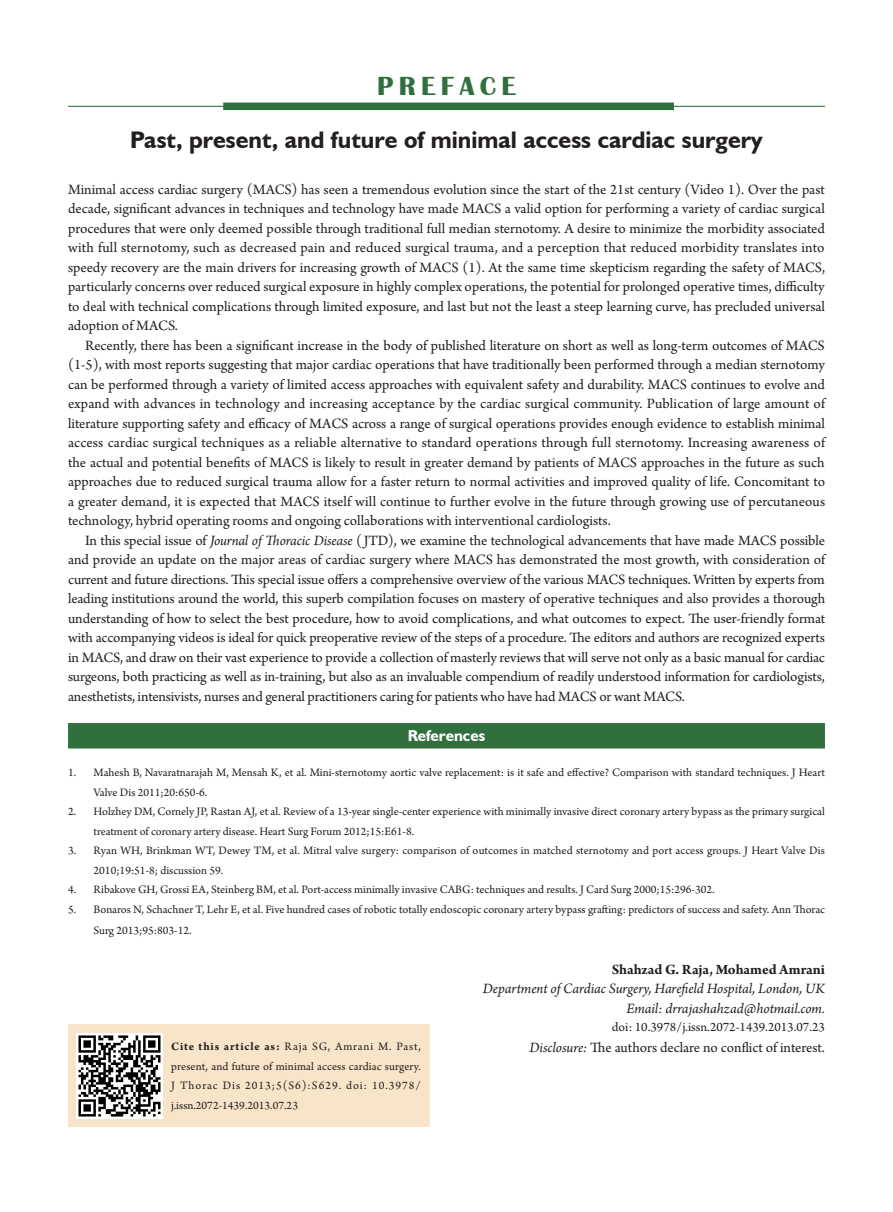
<style>
.page{position:relative;width:893px;height:1212px;background:#fff}
.page>*{position:absolute;margin:0;border:0;box-sizing:border-box;transform-origin:0 0}
.t1{font:700 27px "Britannic";letter-spacing:.2em;color:#30703e}
.文题-JTD{font:700 24px "Humanist 521 BT";color:#231f20}
.一级标题-JTD-1行{font:700 15.75px "Humanist 521 BT";color:#fff}
.t2{font:15px/19.5px "Arno Pro";letter-spacing:-.005em;color:#231f20;text-align:justify}
.t3{font:italic 15px "Arno Pro";letter-spacing:-.005em;color:#231f20}
.t4{font:700 15px "Arno Pro";letter-spacing:-.005em;color:#231f20}
.t5{font:13.5px "Arno Pro";color:#231f20}
.t6{font:12px/19.5px "Arno Pro";color:#231f20}
.t7{font:12px "Arno Pro";letter-spacing:.065em;color:#231f20}
.s1{font-style:italic}
.s2{font-weight:700}
</style>
<div class="page">
<div style="left:223px;top:103px;width:451px;height:7px;background:#30703e"></div>
<div style="left:68px;top:723px;width:757px;height:25px;background:#30703e"></div>
<hr style="left:68px;top:106px;width:757px;height:1px;background:#30703e">
<div style="left:68px;top:1025px;width:361px;height:102px;background:#f8e4c9"></div>
<img style="left:77px;top:1033px;width:85px;height:86px">
<p class="t1" style="left:377px;top:71px;width:140px">PREFACE</p>
<p class="文题-JTD" style="left:130px;top:125px;width:634px">Past, present, and future of minimal access cardiac surgery</p>
<p class="t2" style="left:68px;top:180px;width:758px">Minimal access cardiac surgery (MACS) has seen a tremendous evolution since the start of the 21st century (Video 1). Over the past decade, significant advances in techniques and technology have made MACS a valid option for performing a variety of cardiac surgical procedures that were only deemed possible through traditional full median sternotomy. A desire to minimize the morbidity associated with full sternotomy, such as decreased pain and reduced surgical trauma, and a perception that reduced morbidity translates into speedy recovery are the main drivers for increasing growth of MACS (1). At the same time skepticism regarding the safety of MACS, particularly concerns over reduced surgical exposure in highly complex operations, the potential for prolonged operative times, difficulty to deal with technical complications through limited exposure, and last but not the least a steep learning curve, has precluded universal adoption of MACS.</p>
<p class="t2" style="left:68px;top:336px;width:759px;text-indent:17px">Recently, there has been a significant increase in the body of published literature on short as well as long-term outcomes of MACS (1-5), with most reports suggesting that major cardiac operations that have traditionally been performed through a median sternotomy can be performed through a variety of limited access approaches with equivalent safety and durability. MACS continues to evolve and expand with advances in technology and increasing acceptance by the cardiac surgical community. Publication of large amount of literature supporting safety and efficacy of MACS across a range of surgical operations provides enough evidence to establish minimal access cardiac surgical techniques as a reliable alternative to standard operations through full sternotomy. Increasing awareness of the actual and potential benefits of MACS is likely to result in greater demand by patients of MACS approaches in the future as such approaches due to reduced surgical trauma allow for a faster return to normal activities and improved quality of life. Concomitant to a greater demand, it is expected that MACS itself will continue to further evolve in the future through growing use of percutaneous technology, hybrid operating rooms and ongoing collaborations with interventional cardiologists.</p>
<p class="t2" style="left:68px;top:531px;width:759px;text-indent:17px">In this special issue of <span class="s1">Journal of Thoracic Disease</span> (JTD), we examine the technological advancements that have made MACS possible and provide an update on the major areas of cardiac surgery where MACS has demonstrated the most growth, with consideration of current and future directions. This special issue offers a comprehensive overview of the various MACS techniques. Written by experts from leading institutions around the world, this superb compilation focuses on mastery of operative techniques and also provides a thorough understanding of how to select the best procedure, how to avoid complications, and what outcomes to expect. The user-friendly format with accompanying videos is ideal for quick preoperative review of the steps of a procedure. The editors and authors are recognized experts in MACS, and draw on their vast experience to provide a collection of masterly reviews that will serve not only as a basic manual for cardiac surgeons, both practicing as well as in-training, but also as an invaluable compendium of readily understood information for cardiologists, anesthetists, intensivists, nurses and general practitioners caring for patients who have had MACS or want MACS.</p>
<p class="一级标题-JTD-1行" style="left:408px;top:726px;width:79px">References</p>
<p class="t6" style="left:94px;top:764px;width:733px;text-indent:-26px">1. Mahesh B, Navaratnarajah M, Mensah K, et al. Mini-sternotomy aortic valve replacement: is it safe and effective? Comparison with standard techniques. J Heart<br>Valve Dis 2011;20:650-6.</p>
<p class="t6" style="left:94px;top:803px;width:733px;text-indent:-26px">2. Holzhey DM, Cornely JP, Rastan AJ, et al. Review of a 13-year single-center experience with minimally invasive direct coronary artery bypass as the primary surgical treatment of coronary artery disease. Heart Surg Forum 2012;15:E61-8.</p>
<p class="t6" style="left:94px;top:842px;width:733px;text-indent:-26px">3. Ryan WH, Brinkman WT, Dewey TM, et al. Mitral valve surgery: comparison of outcomes in matched sternotomy and port access groups. J Heart Valve Dis<br>2010;19:51-8; discussion 59.</p>
<p class="t6" style="left:68px;top:881px;width:648px">4. Ribakove GH, Grossi EA, Steinberg BM, et al. Port-access minimally invasive CABG: techniques and results. J Card Surg 2000;15:296-302.</p>
<p class="t6" style="left:94px;top:899px;width:733px;line-height:21px;text-indent:-26px">5. Bonaros N, Schachner T, Lehr E, et al. Five hundred cases of robotic totally endoscopic coronary artery bypass grafting: predictors of success and safety. Ann Thorac<br>Surg 2013;95:803-12.</p>
<p class="t4" style="left:612px;top:960px;width:215px">Shahzad G. Raja, Mohamed Amrani</p>
<p class="t3" style="left:483px;top:980px;width:344px">Department of Cardiac Surgery, Harefield Hospital, London, UK</p>
<p class="t3" style="left:626px;top:1000px;width:200px">Email: drrajashahzad@hotmail.com.</p>
<p class="t5" style="left:612px;top:1019px;width:215px">doi: 10.3978/j.issn.2072-1439.2013.07.23</p>
<p class="t7" style="left:171px;top:1040px;width:251px"><span class="s2">Cite this article as:</span> Raja SG, Amrani M. Past,</p>
<p class="t2" style="left:529px;top:1038px;width:297px"><span class="s1">Disclosure:</span> The authors declare no conflict of interest.</p>
<p class="t6" style="left:171px;top:1057px;width:251px;text-align:justify">present, and future of minimal access cardiac surgery.<br>J Thorac Dis 2013;5(S6):S629. doi: 10.3978/ j.issn.2072-1439.2013.07.23</p>
</div>
